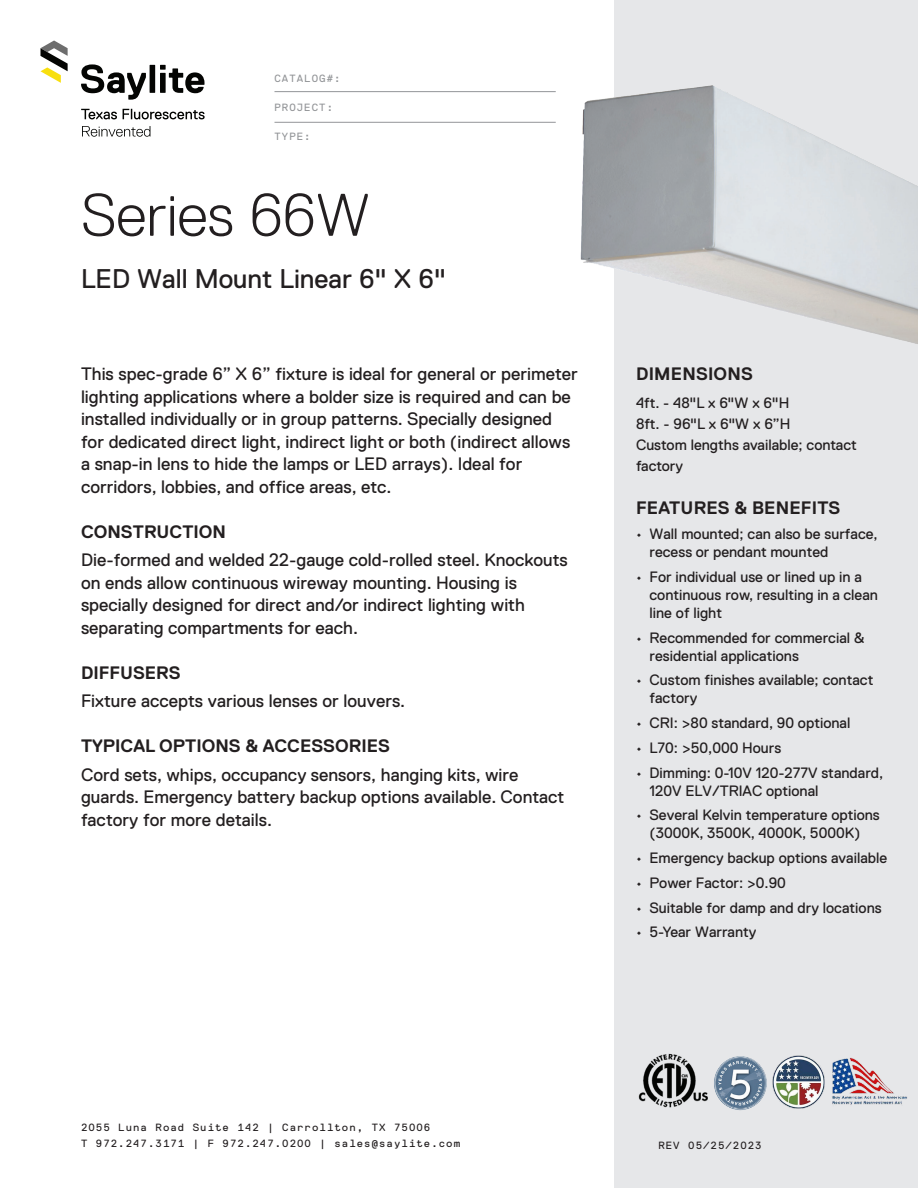
<style>
.page{position:relative;width:918px;height:1188px;background:#fff}
.page>*{position:absolute;margin:0;border:0;box-sizing:border-box;transform-origin:0 0}
.t1{font:300 60px "Replica Std";color:#231f20}
.t2{font:27px "Replica Std";color:#231f20}
.t3{font:18px/22.5px "Replica Std";color:#231f20}
.t4{font:700 18px "Replica Std";color:#231f20}
.t5{font:15px/18px "Replica Std";color:#231f20}
.t6{font:10.5px/16.5px "Replica Mono Std";letter-spacing:.1em;color:#231f20}
.t7{font:10.5px "Replica Mono Std";letter-spacing:.1em;color:#939598}
</style>
<div class="page">
<svg style="left:81px;top:64px;width:124px;height:36px"></svg>
<svg style="left:40px;top:40px;width:28px;height:43px"></svg>
<svg style="left:81px;top:109px;width:36px;height:10px"></svg>
<svg style="left:123px;top:109px;width:82px;height:10px"></svg>
<svg style="left:82px;top:126px;width:68px;height:11px"></svg>
<hr style="left:274px;top:122px;width:282px;height:1px;background:#939598">
<hr style="left:274px;top:91px;width:282px;height:1px;background:#939598">
<div style="left:614px;top:0;width:304px;height:1188px;background:#e6e7e9"></div>
<img style="left:714px;top:1056px;width:53px;height:54px">
<img style="left:453px;top:85px;width:465px;height:259px">
<img style="left:638px;top:1053px;width:70px;height:54px">
<img style="left:772px;top:1055px;width:135px;height:54px">
<p class="t7" style="left:274px;top:72px;width:68px">CATALOG#:</p>
<p class="t7" style="left:274px;top:102px;width:60px">PROJECT:</p>
<p class="t7" style="left:274px;top:130px;width:38px">TYPE:</p>
<h1 class="t1" style="left:81px;top:182px;width:291px">Series 66W</h1>
<h2 class="t2" style="left:81px;top:264px;width:367px">LED Wall Mount Linear 6" X 6"</h2>
<p class="t3" style="left:81px;top:363px;width:498px">This spec-grade 6” X 6” fixture is ideal for general or perimeter lighting applications where a bolder size is required and can be installed individually or in group patterns. Specially designed for dedicated direct light, indirect light or both (indirect allows a snap-in lens to hide the lamps or LED arrays). Ideal for corridors, lobbies, and office areas, etc.</p>
<p class="t4" style="left:81px;top:522px;width:147px">CONSTRUCTION</p>
<p class="t3" style="left:81px;top:549px;width:488px">Die-formed and welded 22-gauge cold-rolled steel. Knockouts on ends allow continuous wireway mounting. Housing is specially designed for direct and/or indirect lighting with separating compartments for each.</p>
<p class="t4" style="left:81px;top:663px;width:101px">DIFFUSERS</p>
<p class="t3" style="left:81px;top:690px;width:326px">Fixture accepts various lenses or louvers.</p>
<p class="t4" style="left:81px;top:736px;width:311px">TYPICAL OPTIONS &amp; ACCESSORIES</p>
<p class="t3" style="left:81px;top:764px;width:485px">Cord sets, whips, occupancy sensors, hanging kits, wire guards. Emergency battery backup options available. Contact factory for more details.</p>
<p class="t4" style="left:636px;top:364px;width:118px">DIMENSIONS</p>
<p class="t5" style="left:636px;top:393px;width:222px;line-height:21px">4ft. - 48"L x 6"W x 6"H<br>8ft. - 96"L x 6"W x 6”H<br>Custom lengths available; contact factory</p>
<p class="t4" style="left:636px;top:498px;width:206px">FEATURES &amp; BENEFITS</p>
<p class="t5" style="left:650px;top:525px;width:230px;text-indent:-14px">• Wall mounted; can also be surface, recess or pendant mounted</p>
<p class="t5" style="left:650px;top:568px;width:230px;text-indent:-14px">• For individual use or lined up in a continuous row, resulting in a clean line of light</p>
<p class="t5" style="left:650px;top:629px;width:217px;text-indent:-14px">• Recommended for commercial &amp; residential applications</p>
<p class="t5" style="left:650px;top:671px;width:225px;text-indent:-14px">• Custom finishes available; contact factory</p>
<p class="t5" style="left:636px;top:714px;width:216px">• CRI: &gt;80 standard, 90 optional</p>
<p class="t5" style="left:636px;top:739px;width:147px">• L70: &gt;50,000 Hours</p>
<p class="t5" style="left:650px;top:764px;width:235px;text-indent:-14px">• Dimming: 0-10V 120-277V standard,<br>120V ELV/TRIAC optional</p>
<p class="t5" style="left:636px;top:806px;width:245px;text-align:center">• Several Kelvin temperature options (3000K, 3500K, 4000K, 5000K)</p>
<p class="t5" style="left:636px;top:849px;width:253px">• Emergency backup options available</p>
<p class="t5" style="left:636px;top:874px;width:151px">• Power Factor: &gt;0.90</p>
<p class="t5" style="left:636px;top:899px;width:247px">• Suitable for damp and dry locations</p>
<p class="t5" style="left:636px;top:923px;width:122px">• 5-Year Warranty</p>
<p class="t6" style="left:81px;top:1119px;width:381px">2055 Luna Road Suite 142 | Carrollton, TX 75006<br>T 972.247.3171 | F 972.247.0200 | sales@saylite.com</p>
<p class="t6" style="left:658px;top:1137px;width:105px">REV 05/25/2023</p>
</div>
